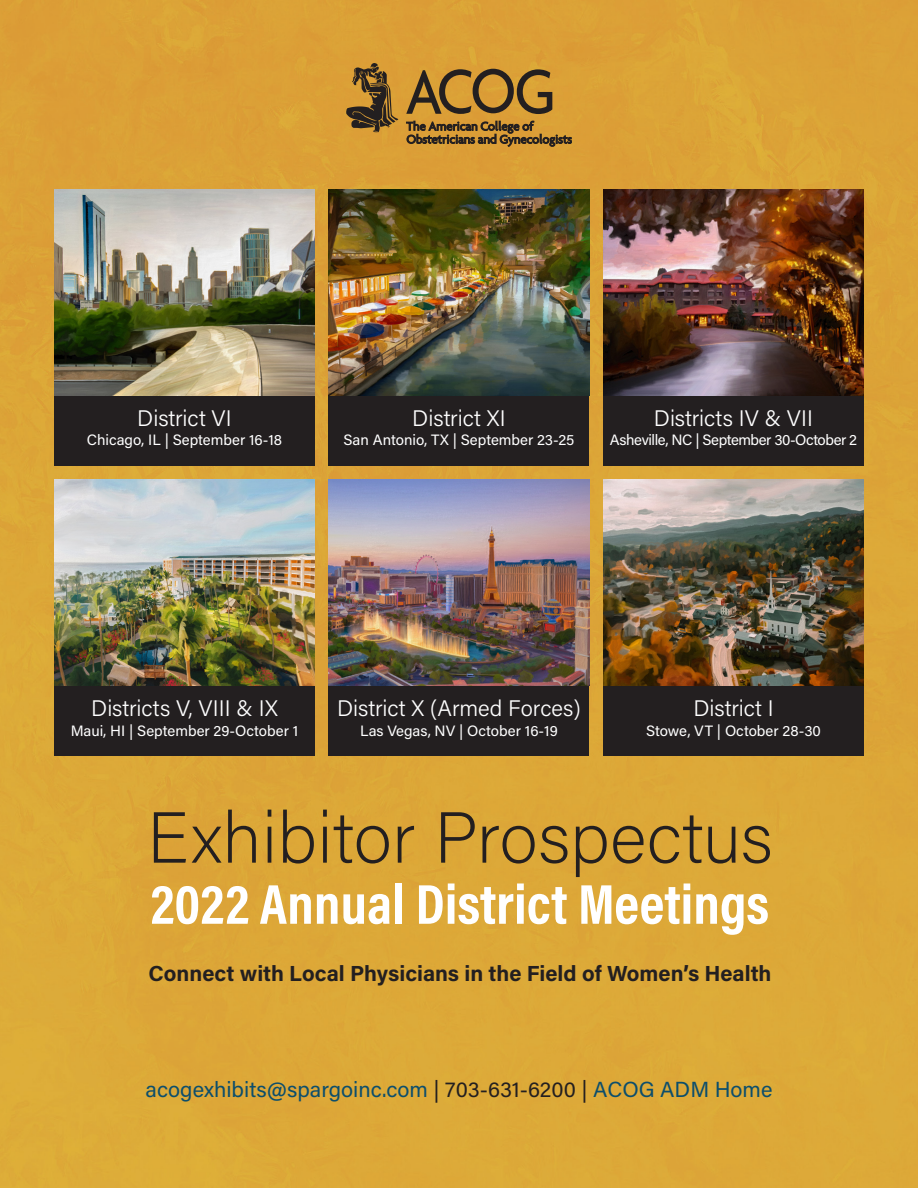
<style>
.page{position:relative;width:918px;height:1188px;background:#fff}
.page>*{position:absolute;margin:0;border:0;box-sizing:border-box;transform-origin:0 0}
.t1{font:200 72px "Acumin Pro";color:#231f20}
.t2{font:700 56.7px "Acumin Pro Cond";color:#fff}
.t3{font:300 22.5px "Acumin Pro";color:#fff}
.t4{font:700 21.75px "Acumin Pro";color:#231f20}
.t5{font:21.75px "Acumin Pro";color:#0c4e6c}
.t6{font:15px "Acumin Pro";color:#fff}
.t7{font:15px "Acumin Pro";letter-spacing:-.03em;color:#fff}
.s1{color:#231f20}
</style>
<div class="page">
<img style="left:0;top:0;width:918px;height:1188px">
<svg style="left:406px;top:69px;width:146px;height:45px;background:#9b732e"></svg>
<svg style="left:346px;top:63px;width:52px;height:69px;background:#8b672c"></svg>
<svg style="left:406px;top:121px;width:166px;height:25px;background:#956e2d"></svg>
<div style="left:54px;top:396px;width:261px;height:70px;background:#231f20"></div>
<div style="left:328px;top:396px;width:262px;height:70px;background:#231f20"></div>
<div style="left:603px;top:396px;width:261px;height:70px;background:#231f20"></div>
<div style="left:54px;top:686px;width:261px;height:70px;background:#231f20"></div>
<div style="left:328px;top:686px;width:262px;height:70px;background:#231f20"></div>
<div style="left:603px;top:686px;width:261px;height:70px;background:#231f20"></div>
<img style="left:54px;top:189px;width:261px;height:207px">
<img style="left:328px;top:189px;width:262px;height:207px">
<img style="left:603px;top:189px;width:261px;height:207px">
<img style="left:54px;top:479px;width:261px;height:207px">
<img style="left:328px;top:479px;width:262px;height:207px">
<img style="left:603px;top:479px;width:261px;height:207px">
<p class="t3" style="left:137px;top:403px;width:96px">District VI</p>
<p class="t6" style="left:87px;top:430px;width:197px">Chicago, IL | September 16-18</p>
<p class="t3" style="left:412px;top:403px;width:95px">District XI</p>
<p class="t6" style="left:344px;top:430px;width:232px">San Antonio, TX | September 23-25</p>
<p class="t3" style="left:654px;top:403px;width:161px">Districts IV &amp; VII</p>
<p class="t7" style="left:610px;top:430px;width:249px">Asheville, NC | September 30-October 2</p>
<p class="t3" style="left:91px;top:693px;width:188px">Districts V, VIII &amp; IX</p>
<p class="t6" style="left:71px;top:720px;width:229px">Maui, HI | September 29-October 1</p>
<p class="t3" style="left:337px;top:693px;width:245px">District X (Armed Forces)</p>
<p class="t6" style="left:360px;top:720px;width:199px">Las Vegas, NV | October 16-19</p>
<p class="t3" style="left:693px;top:693px;width:82px">District I</p>
<p class="t6" style="left:646px;top:720px;width:176px">Stowe, VT | October 28-30</p>
<p class="t1" style="left:147px;top:788px;width:628px">Exhibitor Prospectus</p>
<p class="t2" style="left:151px;top:867px;width:620px">2022 Annual District Meetings</p>
<p class="t4" style="left:148px;top:958px;width:625px">Connect with Local Physicians in the Field of Women’s Health</p>
<p class="t5" style="left:145px;top:1075px;width:629px">acogexhibits@spargoinc.com <span class="s1">| 703-631-6200 |</span> ACOG ADM Home</p>
</div>
